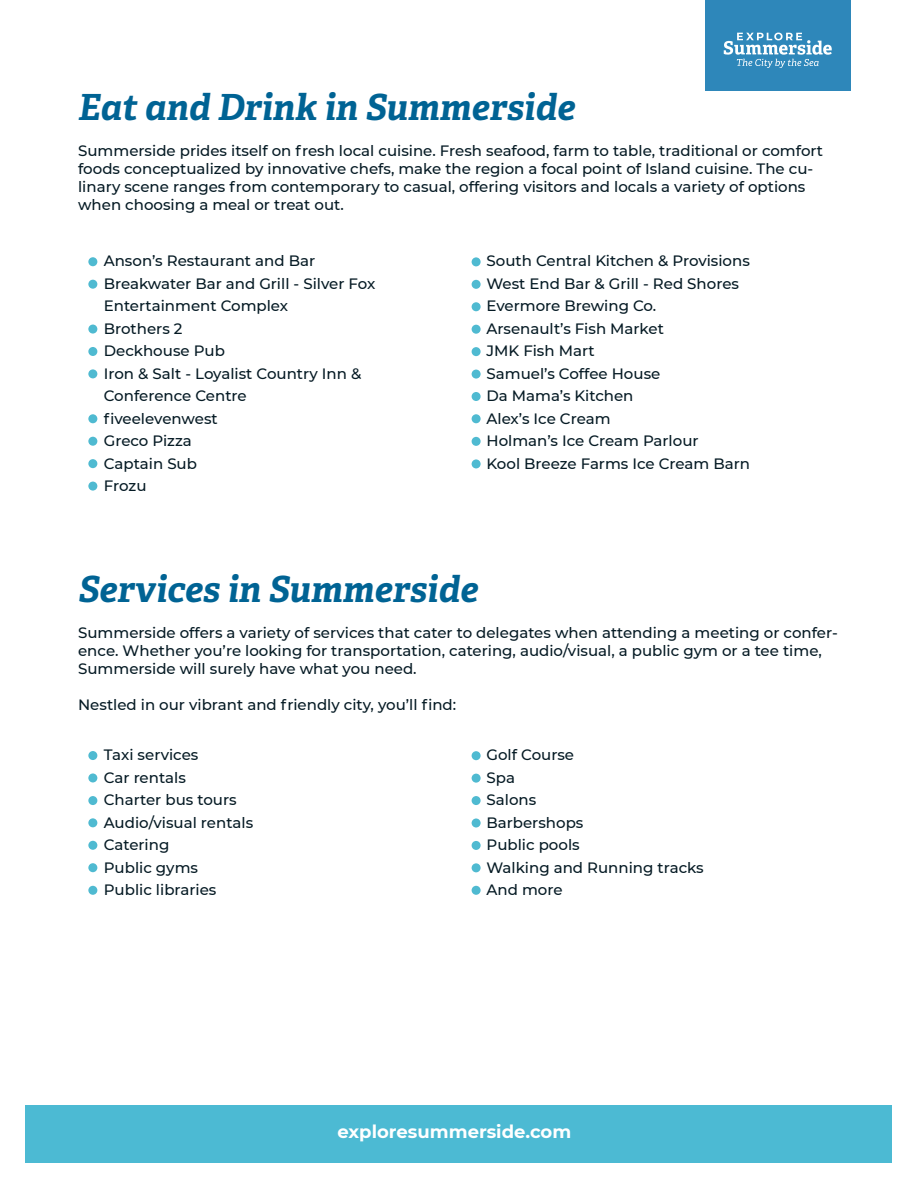
<style>
.page{position:relative;width:918px;height:1188px;background:#fff}
.page>*{position:absolute;margin:0;border:0;box-sizing:border-box;transform-origin:0 0}
.t1{font:italic 700 36px "Adelle";color:#006394}
.t2{font:700 18px "Montserrat";color:#fff}
.t3{font:500 15px/22.5px "Montserrat";color:#051a24}
</style>
<div class="page">
<div style="left:26px;top:1105px;width:866px;height:57px;background:#4cbad3"></div>
<div style="left:705px;top:0;width:145px;height:92px;background:#2e87ba"></div>
<svg style="left:724px;top:33px;width:108px;height:35px"></svg>
<div style="left:472px;top:257px;width:9px;height:9px;background:#4fbad1;border-radius:50%"></div>
<div style="left:472px;top:280px;width:9px;height:9px;background:#4fbad1;border-radius:50%"></div>
<div style="left:472px;top:302px;width:9px;height:9px;background:#4fbad1;border-radius:50%"></div>
<div style="left:472px;top:325px;width:9px;height:9px;background:#4fbad1;border-radius:50%"></div>
<div style="left:472px;top:347px;width:9px;height:9px;background:#4fbad1;border-radius:50%"></div>
<div style="left:472px;top:370px;width:9px;height:9px;background:#4fbad1;border-radius:50%"></div>
<div style="left:472px;top:392px;width:9px;height:9px;background:#4fbad1;border-radius:50%"></div>
<div style="left:472px;top:437px;width:9px;height:9px;background:#4fbad1;border-radius:50%"></div>
<div style="left:472px;top:459px;width:9px;height:9px;background:#4fbad1;border-radius:50%"></div>
<div style="left:88px;top:257px;width:9px;height:9px;background:#4fbad1;border-radius:50%"></div>
<div style="left:88px;top:280px;width:9px;height:9px;background:#4fbad1;border-radius:50%"></div>
<div style="left:88px;top:325px;width:9px;height:9px;background:#4fbad1;border-radius:50%"></div>
<div style="left:88px;top:347px;width:9px;height:9px;background:#4fbad1;border-radius:50%"></div>
<div style="left:88px;top:369px;width:9px;height:9px;background:#4fbad1;border-radius:50%"></div>
<div style="left:88px;top:437px;width:9px;height:9px;background:#4fbad1;border-radius:50%"></div>
<div style="left:88px;top:459px;width:9px;height:9px;background:#4fbad1;border-radius:50%"></div>
<div style="left:88px;top:482px;width:9px;height:9px;background:#4fbad1;border-radius:50%"></div>
<div style="left:88px;top:414px;width:9px;height:9px;background:#4fbad1;border-radius:50%"></div>
<div style="left:472px;top:414px;width:9px;height:9px;background:#4fbad1;border-radius:50%"></div>
<div style="left:472px;top:751px;width:9px;height:9px;background:#4fbad1;border-radius:50%"></div>
<div style="left:472px;top:774px;width:9px;height:9px;background:#4fbad1;border-radius:50%"></div>
<div style="left:472px;top:796px;width:9px;height:9px;background:#4fbad1;border-radius:50%"></div>
<div style="left:472px;top:819px;width:9px;height:9px;background:#4fbad1;border-radius:50%"></div>
<div style="left:472px;top:841px;width:9px;height:9px;background:#4fbad1;border-radius:50%"></div>
<div style="left:472px;top:863px;width:9px;height:9px;background:#4fbad1;border-radius:50%"></div>
<div style="left:472px;top:886px;width:9px;height:9px;background:#4fbad1;border-radius:50%"></div>
<div style="left:88px;top:751px;width:9px;height:9px;background:#4fbad1;border-radius:50%"></div>
<div style="left:88px;top:773px;width:9px;height:9px;background:#4fbad1;border-radius:50%"></div>
<div style="left:88px;top:818px;width:9px;height:9px;background:#4fbad1;border-radius:50%"></div>
<div style="left:88px;top:841px;width:9px;height:9px;background:#4fbad1;border-radius:50%"></div>
<div style="left:88px;top:863px;width:9px;height:9px;background:#4fbad1;border-radius:50%"></div>
<div style="left:88px;top:886px;width:9px;height:9px;background:#4fbad1;border-radius:50%"></div>
<div style="left:88px;top:796px;width:9px;height:9px;background:#4fbad1;border-radius:50%"></div>
<h1 class="t1" style="left:78px;top:85px;width:499px">Eat and Drink in Summerside</h1>
<p class="t3" style="left:78px;top:141px;width:747px;line-height:18px">Summerside prides itself on fresh local cuisine. Fresh seafood, farm to table, traditional or comfort foods conceptualized by innovative chefs, make the region a focal point of Island cuisine. The cu&shy;linary scene ranges from contemporary to casual, offering visitors and locals a variety of options when choosing a meal or treat out.</p>
<p class="t3" style="left:104px;top:249px;width:273px">Anson’s Restaurant and Bar<br>Breakwater Bar and Grill - Silver Fox<br>Entertainment Complex<br>Brothers 2<br>Deckhouse Pub<br>Iron &amp; Salt - Loyalist Country Inn &amp;<br>Conference Centre<br>fiveelevenwest<br>Greco Pizza<br>Captain Sub<br>Frozu</p>
<p class="t3" style="left:487px;top:249px;width:265px">South Central Kitchen &amp; Provisions<br>West End Bar &amp; Grill - Red Shores<br>Evermore Brewing Co.<br>Arsenault’s Fish Market<br>JMK Fish Mart<br>Samuel’s Coffee House<br>Da Mama’s Kitchen<br>Alex’s Ice Cream<br>Holman’s Ice Cream Parlour<br>Kool Breeze Farms Ice Cream Barn</p>
<h1 class="t1" style="left:78px;top:566px;width:402px">Services in Summerside</h1>
<p class="t3" style="left:78px;top:623px;width:761px;line-height:18px">Summerside offers a variety of services that cater to delegates when attending a meeting or confer&shy;ence. Whether you’re looking for transportation, catering, audio/visual, a public gym or a tee time,<br>Summerside will surely have what you need.</p>
<p class="t3" style="left:78px;top:693px;width:380px">Nestled in our vibrant and friendly city, you’ll find:</p>
<p class="t3" style="left:104px;top:743px;width:151px">Taxi services<br>Car rentals<br>Charter bus tours<br>Audio/visual rentals<br>Catering<br>Public gyms<br>Public libraries</p>
<p class="t3" style="left:487px;top:743px;width:219px">Golf Course<br>Spa<br>Salons<br>Barbershops<br>Public pools<br>Walking and Running tracks<br>And more</p>
<p class="t2" style="left:338px;top:1119px;width:235px">exploresummerside.com</p>
</div>
